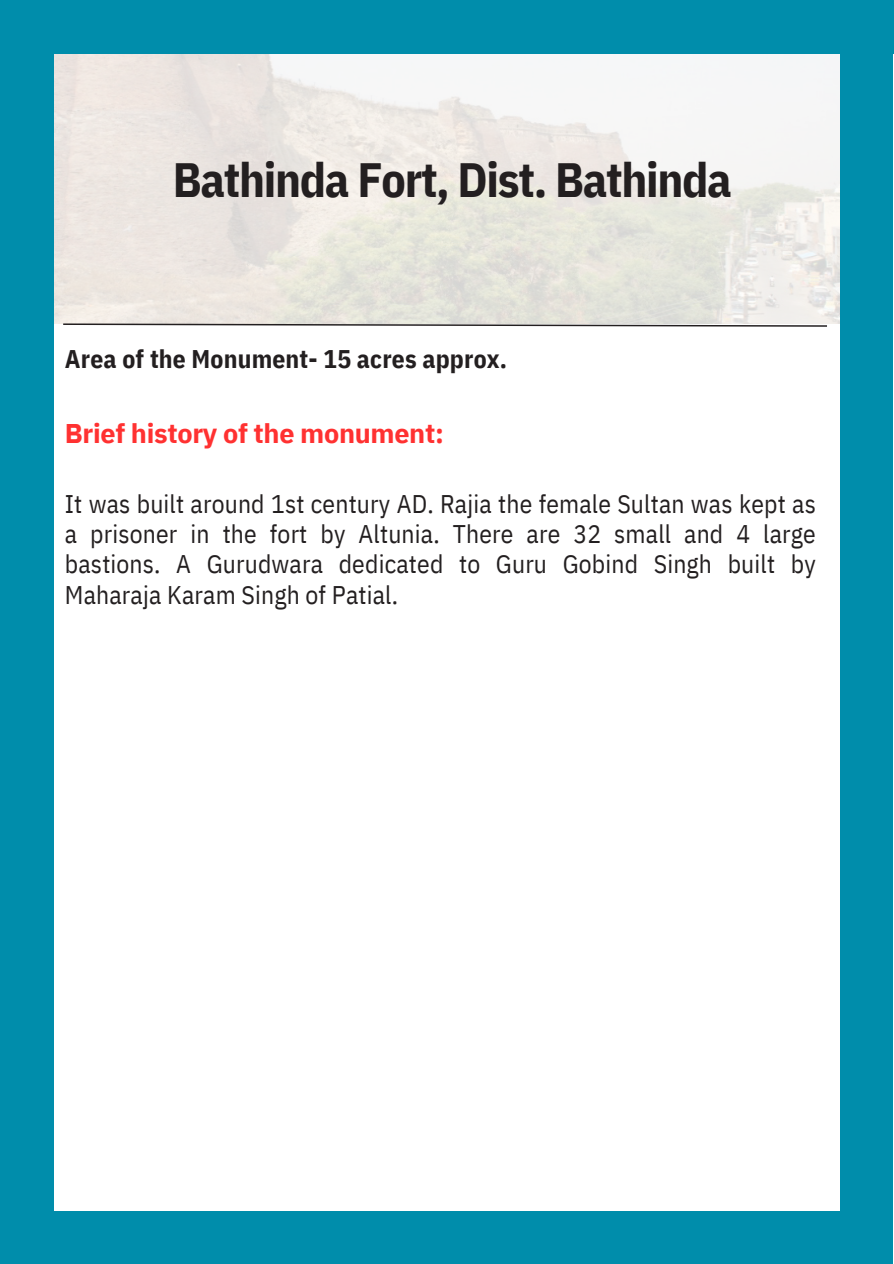
<style>
.page{position:relative;width:894px;height:1264px;background:#fff}
.page>*{position:absolute;margin:0;border:0;box-sizing:border-box;transform-origin:0 0}
.t1{font:700 48px "IBM Plex Sans Cond";letter-spacing:-.025em;color:#231f20}
.t2{font:700 27px "IBM Plex Sans";letter-spacing:-.01em;color:#ff3131}
.t3{font:25.5px/30.3px "IBM Plex Sans Cond";letter-spacing:.005em;color:#231f20;text-align:justify}
.t4{font:700 25.5px "IBM Plex Sans Cond";letter-spacing:.005em;color:#231f20}
</style>
<div class="page">
<div style="left:1px;top:26px;width:52px;height:1237px;background:#008dab"></div>
<div style="left:840px;top:0;width:52px;height:1263px;background:#008dab"></div>
<div style="left:22px;top:1211px;width:857px;height:52px;background:#008dab"></div>
<div style="left:0;top:0;width:893px;height:54px;background:#008dab"></div>
<svg style="left:63px;top:323px;width:763px;height:4px"></svg>
<p class="t1" style="left:173px;top:147px;width:560px">Bathinda Fort, Dist. Bathinda</p>
<h1 class="t4" style="left:65px;top:342px;width:443px">Area of the Monument- 15 acres approx.</h1>
<h2 class="t2" style="left:65px;top:415px;width:380px">Brief history of the monument:</h2>
<h2 class="t3" style="left:65px;top:488px;width:752px">It was built around 1st century AD. Rajia the female Sultan was kept as a prisoner in the fort by Altunia. There are 32 small and 4 large bastions. A Gurudwara dedicated to Guru Gobind Singh built by Maharaja Karam Singh of Patial.</h2>
</div>
